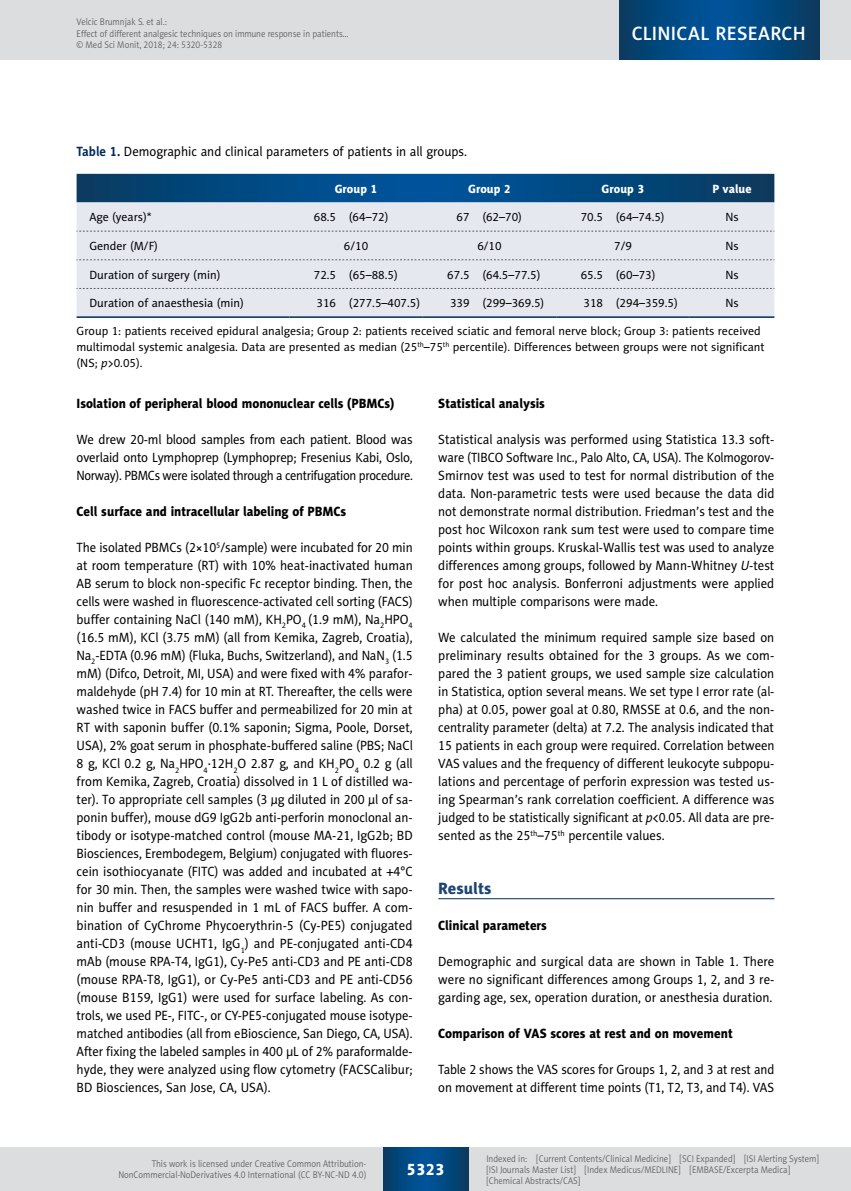
<style>
.page{position:relative;width:851px;height:1191px;background:#fff}
.page>*{position:absolute;margin:0;border:0;box-sizing:border-box;transform-origin:0 0}
.t1{font:19.5px "Naomi Sans EFN Medium";letter-spacing:.015em;color:#fff}
.t2{font:16.5px "Naomi Sans EFN Heavy";color:#1d4574}
.t3{font:16.5px "Naomi Sans EFN Heavy";color:#fff}
.t4{font:13.5px/18px "Naomi Sans EFN";color:#000;text-align:justify;scale:.94 1}
.t5{font:13.5px/18px "Naomi Sans EFN";color:#000;text-align:justify;scale:.95 1}
.t6{font:13.5px "Naomi Sans EFN Heavy";color:#000;scale:.95 1}
.t7{font:12px/15.8px "Naomi Sans EFN";color:#000}
.t8{font:12px "Naomi Sans EFN Heavy";color:#fff}
.t9{font:9.75px/11.2px "Naomi Sans EFN Light";color:#58595b;scale:.9 1}
.s1{font-weight:700;color:#002b5c}
.s2{font-style:italic}
</style>
<div class="page">
<hr style="left:438px;top:898px;width:336px;height:1px;background:#002b5c">
<svg style="left:77px;top:174px;width:697px;height:28px;background:#02487f"></svg>
<div style="left:77px;top:202px;width:697px;height:114px;background:#e6e8f0"></div>
<svg style="left:77px;top:231px;width:697px;height:1px"></svg>
<svg style="left:77px;top:259px;width:697px;height:1px"></svg>
<svg style="left:77px;top:288px;width:697px;height:1px"></svg>
<hr style="left:77px;top:316px;width:212px;height:2px;background:#002b5c">
<hr style="left:289px;top:316px;width:133px;height:2px;background:#002b5c">
<hr style="left:422px;top:316px;width:134px;height:2px;background:#002b5c">
<hr style="left:556px;top:316px;width:133px;height:2px;background:#002b5c">
<hr style="left:689px;top:316px;width:85px;height:2px;background:#002b5c">
<div style="left:0;top:1148px;width:850px;height:43px;background:#dcddde"></div>
<svg style="left:383px;top:1147px;width:85px;height:43px;background:#02487f"></svg>
<div style="left:0;top:0;width:850px;height:60px;background:#dcddde"></div>
<svg style="left:619px;top:0;width:200px;height:60px;background:#02487f"></svg>
<p class="t9" style="left:77px;top:16px;width:303px">Velcic Brumnjak S. et al.:<br>Effect of different analgesic techniques on immune response in patients… © Med Sci Monit, 2018; 24: 5320-5328</p>
<h1 class="t1" style="left:631px;top:22px;width:175px">CLINICAL RESEARCH</h1>
<p class="t5" style="left:77px;top:142px;width:412px"><span class="s1">Table 1.</span> Demographic and clinical parameters of patients in all groups.</p>
<p class="t8" style="left:334px;top:181px;width:44px">Group 1</p>
<p class="t8" style="left:468px;top:181px;width:44px">Group 2</p>
<p class="t8" style="left:601px;top:181px;width:44px">Group 3</p>
<p class="t8" style="left:712px;top:181px;width:41px">P value</p>
<p class="t7" style="left:89px;top:209px;width:64px">Age (years)*</p>
<p class="t7" style="left:314px;top:209px;width:76px">68.5 (64–72)</p>
<p class="t7" style="left:456px;top:209px;width:67px">67 (62–70)</p>
<p class="t7" style="left:580px;top:209px;width:85px">70.5 (64–74.5)</p>
<p class="t7" style="left:725px;top:209px;width:15px">Ns</p>
<p class="t7" style="left:89px;top:238px;width:70px">Gender (M/F)</p>
<p class="t7" style="left:344px;top:238px;width:26px">6/10</p>
<p class="t7" style="left:477px;top:238px;width:26px">6/10</p>
<p class="t7" style="left:614px;top:238px;width:19px">7/9</p>
<p class="t7" style="left:725px;top:238px;width:15px">Ns</p>
<p class="t7" style="left:89px;top:267px;width:132px">Duration of surgery (min)</p>
<p class="t7" style="left:314px;top:267px;width:85px">72.5 (65–88.5)</p>
<p class="t7" style="left:447px;top:267px;width:95px">67.5 (64.5–77.5)</p>
<p class="t7" style="left:580px;top:267px;width:76px">65.5 (60–73)</p>
<p class="t7" style="left:725px;top:267px;width:15px">Ns</p>
<p class="t7" style="left:89px;top:295px;width:156px">Duration of anaesthesia (min)</p>
<p class="t7" style="left:316px;top:295px;width:105px">316 (277.5–407.5)</p>
<p class="t7" style="left:450px;top:295px;width:96px">339 (299–369.5)</p>
<p class="t7" style="left:583px;top:295px;width:96px">318 (294–359.5)</p>
<p class="t7" style="left:725px;top:295px;width:15px">Ns</p>
<p class="t7" style="left:77px;top:323px;width:689px">Group 1: patients received epidural analgesia; Group 2: patients received sciatic and femoral nerve block; Group 3: patients received multimodal systemic analgesia. Data are presented as median (25<sup>th</sup>–75<sup>th</sup> percentile). Differences between groups were not significant (NS; <span class="s2">p</span>&gt;0.05).</p>
<p class="t6" style="left:77px;top:395px;width:336px">Isolation of peripheral blood mononuclear cells (PBMCs)</p>
<p class="t5" style="left:77px;top:430px;width:355px">We drew 20-ml blood samples from each patient. Blood was overlaid onto Lymphoprep (Lymphoprep; Fresenius Kabi, Oslo, Norway). PBMCs were isolated through a centrifugation procedure.</p>
<p class="t6" style="left:77px;top:503px;width:285px">Cell surface and intracellular labeling of PBMCs</p>
<p class="t4" style="left:77px;top:538px;width:359px">The isolated PBMCs (2×10<sup>5</sup>/sample) were incubated for 20 min at room temperature (RT) with 10% heat-inactivated human AB serum to block non-specific Fc receptor binding. Then, the cells were washed in fluorescence-activated cell sorting (FACS) buffer containing NaCl (140 mM), KH<sub>2</sub>PO<sub>4</sub> (1.9 mM), Na<sub>2</sub>HPO<sub>4 </sub>(16.5 mM), KCl (3.75 mM) (all from Kemika, Zagreb, Croatia), Na<sub>2</sub>-EDTA (0.96 mM) (Fluka, Buchs, Switzerland), and NaN<sub>3</sub> (1.5 mM) (Difco, Detroit, MI, USA) and were fixed with 4% parafor&shy;maldehyde (pH 7.4) for 10 min at RT. Thereafter, the cells were washed twice in FACS buffer and permeabilized for 20 min at RT with saponin buffer (0.1% saponin; Sigma, Poole, Dorset, USA), 2% goat serum in phosphate-buffered saline (PBS; NaCl 8 g, KCl 0.2 g, Na<sub>2</sub>HPO<sub>4</sub>·12H<sub>2</sub>O 2.87 g, and KH<sub>2</sub>PO<sub>4</sub> 0.2 g (all from Kemika, Zagreb, Croatia) dissolved in 1 L of distilled wa&shy;ter). To appropriate cell samples (3 µg diluted in 200 µl of sa&shy;ponin buffer), mouse dG9 IgG2b anti-perforin monoclonal an&shy;tibody or isotype-matched control (mouse MA-21, IgG2b; BD Biosciences, Erembodegem, Belgium) conjugated with fluores&shy;cein isothiocyanate (FITC) was added and incubated at +4°C for 30 min. Then, the samples were washed twice with sapo&shy;nin buffer and resuspended in 1 mL of FACS buffer. A com&shy;bination of CyChrome Phycoerythrin-5 (Cy-PE5) conjugated anti-CD3 (mouse UCHT1, IgG<sub>1</sub>) and PE-conjugated anti-CD4 mAb (mouse RPA-T4, IgG1), Cy-Pe5 anti-CD3 and PE anti-CD8 (mouse RPA-T8, IgG1), or Cy-Pe5 anti-CD3 and PE anti-CD56 (mouse B159, IgG1) were used for surface labeling. As con&shy;trols, we used PE-, FITC-, or CY-PE5-conjugated mouse isotype&shy;matched antibodies (all from eBioscience, San Diego, CA, USA).<br>After fixing the labeled samples in 400 μL of 2% paraformalde&shy;hyde, they were analyzed using flow cytometry (FACSCalibur; BD Biosciences, San Jose, CA, USA).</p>
<p class="t6" style="left:438px;top:395px;width:114px">Statistical analysis</p>
<p class="t5" style="left:438px;top:430px;width:355px">Statistical analysis was performed using Statistica 13.3 soft&shy;ware (TIBCO Software Inc., Palo Alto, CA, USA). The Kolmogorov-Smirnov test was used to test for normal distribution of the data. Non-parametric tests were used because the data did not demonstrate normal distribution. Friedman’s test and the post hoc Wilcoxon rank sum test were used to compare time points within groups. Kruskal-Wallis test was used to analyze differences among groups, followed by Mann-Whitney <span class="s2">U</span>-test for post hoc analysis. Bonferroni adjustments were applied when multiple comparisons were made.</p>
<p class="t5" style="left:438px;top:628px;width:355px">We calculated the minimum required sample size based on preliminary results obtained for the 3 groups. As we com&shy;pared the 3 patient groups, we used sample size calculation in Statistica, option several means. We set type I error rate (al&shy;pha) at 0.05, power goal at 0.80, RMSSE at 0.6, and the non&shy;centrality parameter (delta) at 7.2. The analysis indicated that 15 patients in each group were required. Correlation between VAS values and the frequency of different leukocyte subpopu&shy;lations and percentage of perforin expression was tested us&shy;ing Spearman’s rank correlation coefficient. A difference was judged to be statistically significant at <span class="s2">p</span>&lt;0.05. All data are pre&shy;sented as the 25<sup>th</sup>–75<sup>th</sup> percentile values.</p>
<p class="t2" style="left:438px;top:878px;width:55px">Results</p>
<p class="t6" style="left:438px;top:917px;width:116px">Clinical parameters</p>
<p class="t5" style="left:438px;top:952px;width:355px">Demographic and surgical data are shown in Table 1. There were no significant differences among Groups 1, 2, and 3 re&shy;garding age, sex, operation duration, or anesthesia duration.</p>
<p class="t6" style="left:438px;top:1025px;width:311px">Comparison of VAS scores at rest and on movement</p>
<p class="t4" style="left:438px;top:1060px;width:359px">Table 2 shows the VAS scores for Groups 1, 2, and 3 at rest and on movement at different time points (T1, T2, T3, and T4). VAS</p>
<p class="t9" style="left:118px;top:1158px;width:277px;text-align:right">This work is licensed under Creative Common Attribution-<br>NonCommercial-NoDerivatives 4.0 International (CC BY-NC-ND 4.0)</p>
<p class="t3" style="left:406px;top:1159px;width:40px">5323</p>
<p class="t9" style="left:486px;top:1152px;width:371px">Indexed in: [Current Contents/Clinical Medicine] [SCI Expanded] [ISI Alerting System] [ISI Journals Master List] [Index Medicus/MEDLINE] [EMBASE/Excerpta Medica] [Chemical Abstracts/CAS]</p>
</div>
